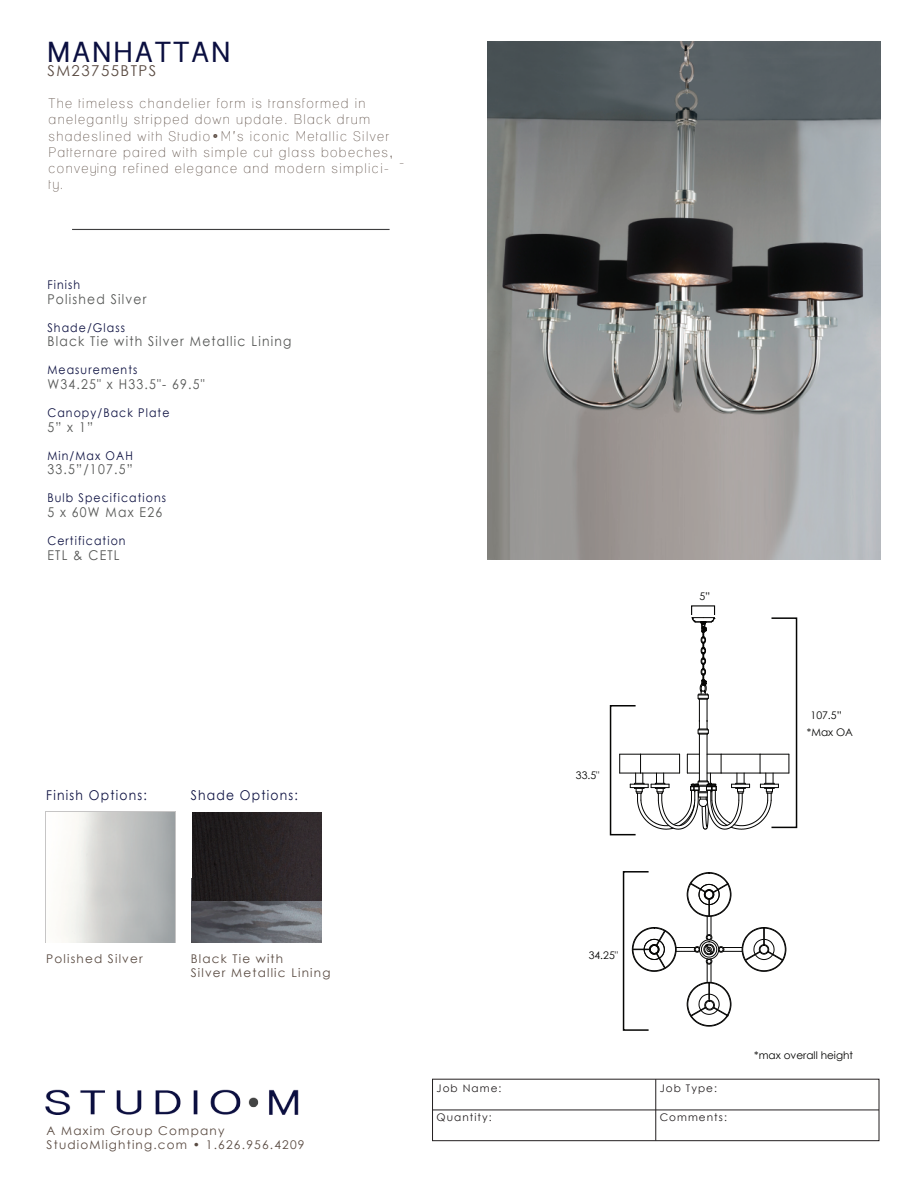
<style>
.page{position:relative;width:918px;height:1188px;background:#fff}
.page>*{position:absolute;margin:0;border:0;box-sizing:border-box;transform-origin:0 0}
.t1{font:700 27px "Shree Dev 0714";letter-spacing:.1em;color:#0b0f40}
.t2{font:15px "Century Gothic";letter-spacing:.1em;color:#594a41}
.t3{font:condensed 13.5px/16.2px "Lane";letter-spacing:.1em;color:#594a41}
.t4{font:13.5px "Century Gothic";letter-spacing:.1em;color:#545554;scale:.91 1}
.t5{font:13.5px "Century Gothic";letter-spacing:.1em;color:#0b0f40;scale:.91 1}
.t6{font:12px/14.4px "Century Gothic";letter-spacing:.1em;color:#594a41}
.t7{font:12px "Century Gothic";letter-spacing:.1em;color:#0b0f40;scale:.91 1}
.t8{font:10.5px/16.6px "Century Gothic";color:#050504}
.t9{font:10.5px "Century Gothic";letter-spacing:.1em;color:#231f20}
.s1{color:#262424}
</style>
<div class="page">
<hr style="left:72px;top:229px;width:318px;height:1px;background:#3e3e3f">
<svg style="left:45px;top:812px;width:131px;height:131px"></svg>
<img style="left:46px;top:813px;width:129px;height:129px">
<img style="left:192px;top:900px;width:130px;height:42px">
<img style="left:192px;top:813px;width:130px;height:87px">
<img style="left:45px;top:1089px;width:254px;height:26px">
<svg style="left:632px;top:872px;width:155px;height:155px"></svg>
<div style="left:623px;top:871px;width:26px;height:160px;border:2px solid #050504"></div>
<div style="left:771px;top:617px;width:26px;height:211px;border:2px solid #050504"></div>
<div style="left:610px;top:705px;width:26px;height:130px;border:2px solid #050504"></div>
<hr style="left:707px;top:699px;width:1px;height:30px;background:#050504">
<hr style="left:699px;top:699px;width:1px;height:30px;background:#050504">
<svg style="left:698px;top:729px;width:11px;height:6px"></svg>
<hr style="left:707px;top:734px;width:1px;height:47px;background:#050504">
<hr style="left:699px;top:734px;width:1px;height:47px;background:#050504">
<svg style="left:619px;top:754px;width:171px;height:76px"></svg>
<svg style="left:691px;top:617px;width:24px;height:83px"></svg>
<img style="left:488px;top:41px;width:392px;height:519px">
<div style="left:432px;top:1079px;width:447px;height:62px;border:1px solid #231f20"></div>
<hr style="left:433px;top:1110px;width:446px;height:1px;background:#231f20">
<hr style="left:656px;top:1079px;width:1px;height:62px;background:#231f20">
<h1 class="t1" style="left:47px;top:37px;width:184px">MANHATTAN</h1>
<p class="t2" style="left:47px;top:60px;width:111px">SM23755BTPS</p>
<p class="t3" style="left:49px;top:95px;width:346px">The timeless chandelier form is transformed in anelegantly stripped down update. Black drum shadeslined with Studio•M’s iconic Metallic Silver Patternare paired with simple cut glass bobeches, conveying refined elegance and modern simplici&shy;ty.</p>
<p class="t3" style="left:400px;top:154px;width:6px">-</p>
<p class="t7" style="left:47px;top:276px;width:37px">Finish</p>
<p class="t4" style="left:47px;top:289px;width:110px">Polished Silver</p>
<p class="t7" style="left:47px;top:319px;width:87px">Shade/Glass</p>
<p class="t4" style="left:47px;top:332px;width:270px">Black Tie with Silver Metallic Lining</p>
<p class="t7" style="left:47px;top:362px;width:100px">Measurements</p>
<p class="t4" style="left:47px;top:375px;width:174px">W34.25" x H33.5"- 69.5"</p>
<p class="t7" style="left:47px;top:404px;width:136px">Canopy/Back Plate</p>
<p class="t4" style="left:47px;top:417px;width:52px">5” x 1”</p>
<p class="t7" style="left:47px;top:447px;width:95px">Min/Max OAH</p>
<p class="t4" style="left:47px;top:460px;width:95px">33.5”/107.5”</p>
<p class="t7" style="left:47px;top:490px;width:132px">Bulb Specifications</p>
<p class="t4" style="left:47px;top:503px;width:128px">5 x 60W Max E26</p>
<p class="t7" style="left:47px;top:532px;width:87px">Certification</p>
<p class="t4" style="left:47px;top:545px;width:81px">ETL &amp; CETL</p>
<p class="t5" style="left:46px;top:786px;width:112px">Finish Options:</p>
<p class="t5" style="left:191px;top:786px;width:119px">Shade Options:</p>
<p class="t8" style="left:576px;top:767px;width:25px">33.5<span class="s1">"</span></p>
<p class="t8" style="left:699px;top:588px;width:12px">5”</p>
<p class="t8" style="left:807px;top:707px;width:48px;text-indent:4px">107.5” *Max OA</p>
<p class="t6" style="left:46px;top:951px;width:98px">Polished Silver</p>
<p class="t6" style="left:191px;top:951px;width:141px">Black Tie with<br>Silver Metallic Lining</p>
<p class="t8" style="left:589px;top:947px;width:31px">34.25<span class="s1">"</span></p>
<p class="t9" style="left:437px;top:1080px;width:66px">Job Name:</p>
<p class="t9" style="left:437px;top:1110px;width:57px">Quantity:</p>
<p class="t6" style="left:47px;top:1123px;width:259px">A Maxim Group Company<br>StudioMlighting.com • 1.626.956.4209</p>
<p class="t9" style="left:660px;top:1080px;width:59px">Job Type:</p>
<p class="t9" style="left:660px;top:1110px;width:69px">Comments:</p>
<p class="t8" style="left:754px;top:1047px;width:100px">*max overall height</p>
</div>
